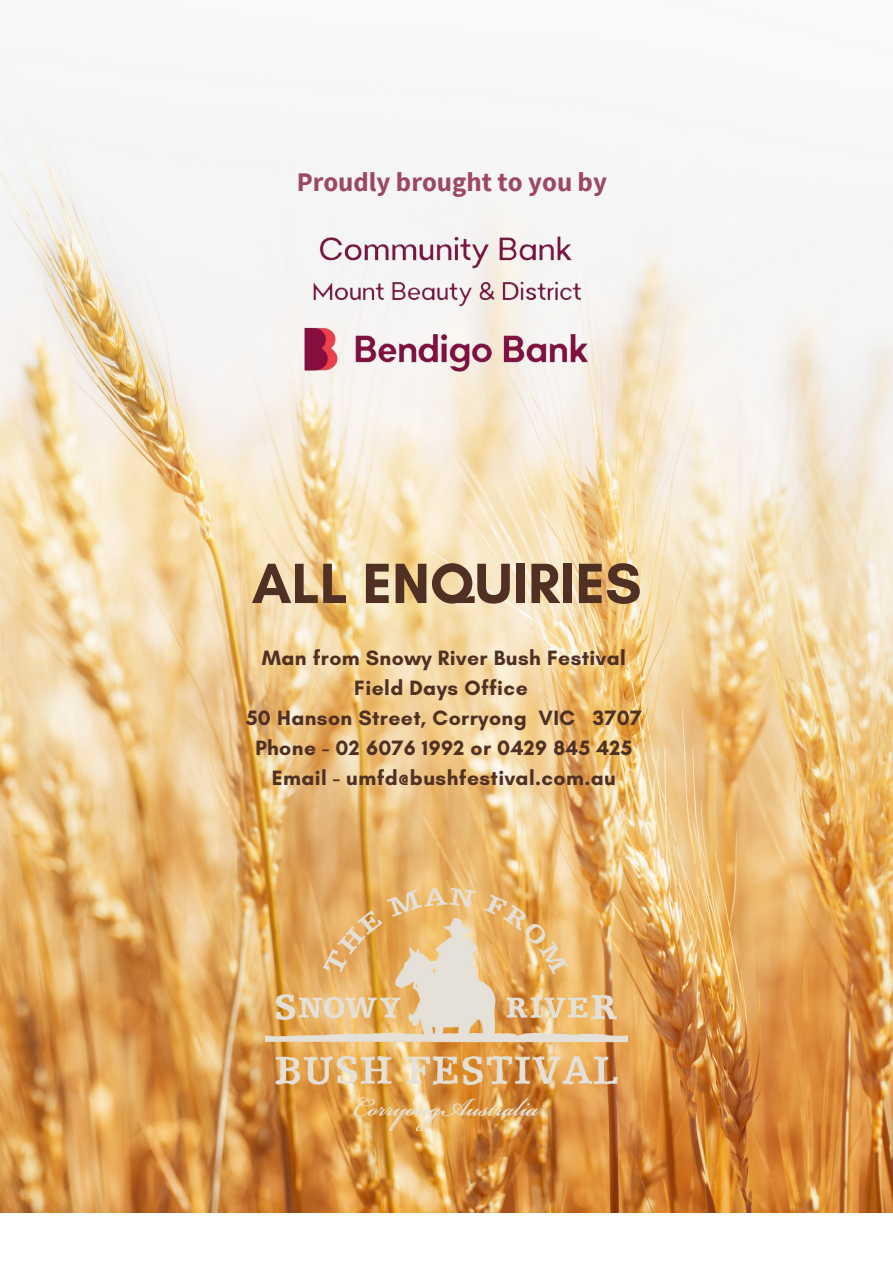
<style>
.page{position:relative;width:893px;height:1263px;background:#fff}
.page>*{position:absolute;margin:0;border:0;box-sizing:border-box;transform-origin:0 0}
.t1{font:700 57.75px "Glacial Indifference";color:#503023}
.t2{font:700 26.85px "Source Sans Pro";color:#9d4767}
.t3{font:700 21.15px/30px "Glacial Indifference";letter-spacing:.02em;color:#503023;text-align:center}
</style>
<div class="page">
<img style="left:0;top:62px;width:893px;height:1151px">
<img style="left:256px;top:197px;width:381px;height:215px">
<img style="left:265px;top:889px;width:363px;height:241px">
<p class="t2" style="left:297px;top:164px;width:312px">Proudly brought to you by</p>
<h1 class="t1" style="left:252px;top:548px;width:391px">ALL ENQUIRIES</h1>
<p class="t3" style="left:246px;top:642px;width:397px">Man from Snowy River Bush Festival<br>Field Days Office<br>50 Hanson Street, Corryong VIC 3707<br>Phone - 02 6076 1992 or 0429 845 425<br>Email - umfd@bushfestival.com.au</p>
</div>
